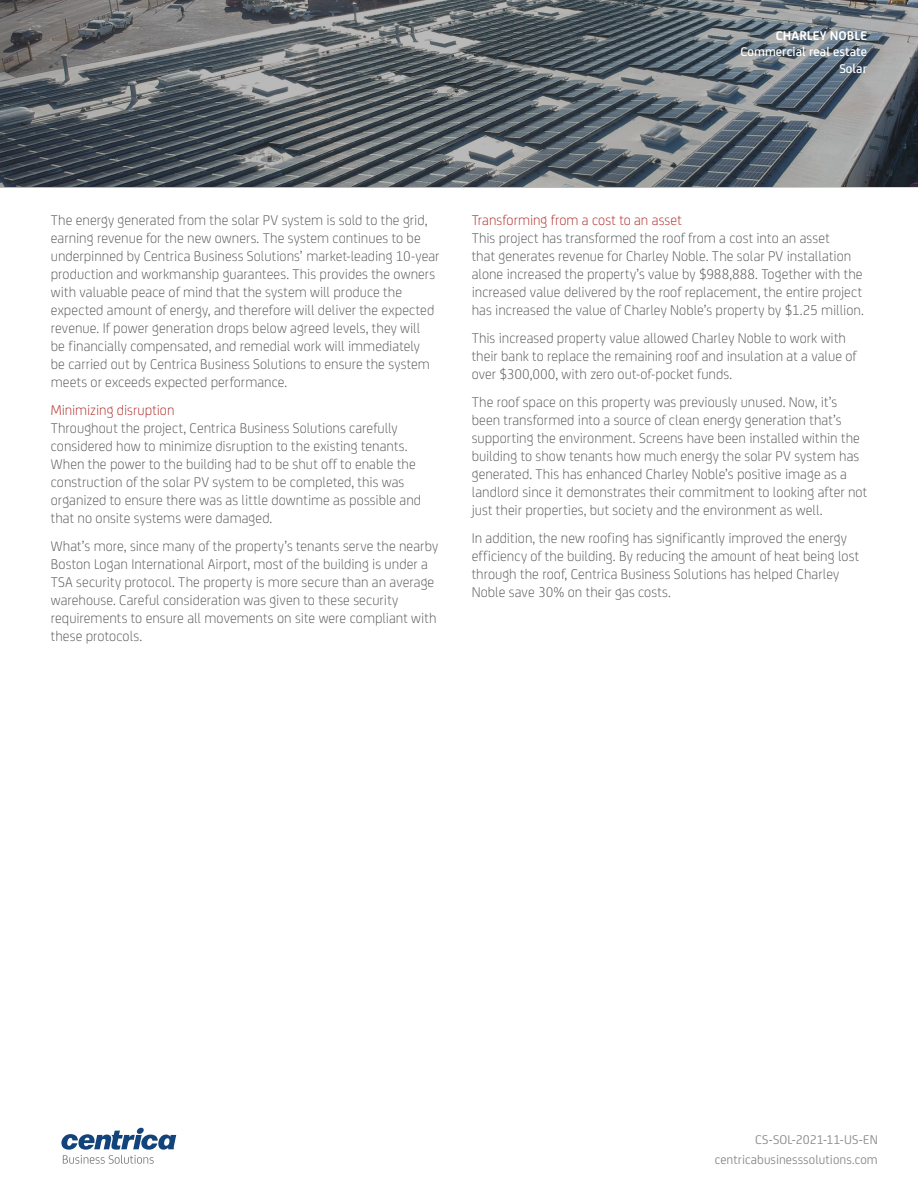
<style>
.page{position:relative;width:918px;height:1188px;background:#fff}
.page>*{position:absolute;margin:0;border:0;box-sizing:border-box;transform-origin:0 0}
.Body_copy{font:300 15px/18px "FS Joey";letter-spacing:.005em;color:#57585a}
.Bullets_text{font:13.5px/20.2px "FS Joey";letter-spacing:.005em;color:#8a8a8e;text-align:right}
.Bullets_text-2{font:500 13.5px/16.5px "FS Joey";letter-spacing:.005em;color:#fff;text-align:right}
.s1{font-weight:700}
.s2{color:#ae2c28}
</style>
<div class="page">
<svg style="left:61px;top:1128px;width:115px;height:36px"></svg>
<svg style="left:0;top:0;width:918px;height:188px;background:#62696e"></svg>
<p class="Bullets_text-2" style="left:741px;top:26px;width:128px"><span class="s1">CHARLEY NOBLE<br></span>Commercial real estate<br>Solar</p>
<p class="Body_copy" style="left:51px;top:210px;width:390px">The energy generated from the solar PV system is sold to the grid, earning revenue for the new owners. The system continues to be underpinned by Centrica Business Solutions’ market-leading 10-year production and workmanship guarantees. This provides the owners with valuable peace of mind that the system will produce the expected amount of energy, and therefore will deliver the expected revenue. If power generation drops below agreed levels, they will<br>be financially compensated, and remedial work will immediately<br>be carried out by Centrica Business Solutions to ensure the system meets or exceeds expected performance.</p>
<p class="Body_copy" style="left:51px;top:400px;width:372px"><span class="s2">Minimizing disruption<br></span>Throughout the project, Centrica Business Solutions carefully considered how to minimize disruption to the existing tenants.<br>When the power to the building had to be shut off to enable the construction of the solar PV system to be completed, this was organized to ensure there was as little downtime as possible and that no onsite systems were damaged.</p>
<p class="Body_copy" style="left:51px;top:536px;width:389px">What’s more, since many of the property’s tenants serve the nearby Boston Logan International Airport, most of the building is under a TSA security protocol. The property is more secure than an average warehouse. Careful consideration was given to these security requirements to ensure all movements on site were compliant with these protocols.</p>
<p class="Body_copy" style="left:472px;top:210px;width:394px"><span class="s2">Transforming from a cost to an asset<br></span>This project has transformed the roof from a cost into an asset<br>that generates revenue for Charley Noble. The solar PV installation alone increased the property’s value by $988,888. Together with the increased value delivered by the roof replacement, the entire project has increased the value of Charley Noble’s property by $1.25 million.</p>
<p class="Body_copy" style="left:472px;top:328px;width:386px">This increased property value allowed Charley Noble to work with their bank to replace the remaining roof and insulation at a value of over $300,000, with zero out-of-pocket funds.</p>
<p class="Body_copy" style="left:472px;top:392px;width:397px">The roof space on this property was previously unused. Now, it’s been transformed into a source of clean energy generation that’s supporting the environment. Screens have been installed within the building to show tenants how much energy the solar PV system has generated. This has enhanced Charley Noble’s positive image as a landlord since it demonstrates their commitment to looking after not just their properties, but society and the environment as well.</p>
<p class="Body_copy" style="left:472px;top:528px;width:389px">In addition, the new roofing has significantly improved the energy efficiency of the building. By reducing the amount of heat being lost through the roof, Centrica Business Solutions has helped Charley Noble save 30% on their gas costs.</p>
<p class="Bullets_text" style="left:715px;top:1128px;width:165px">CS-SOL-2021-11-US-EN centricabusinesssolutions.com</p>
</div>
